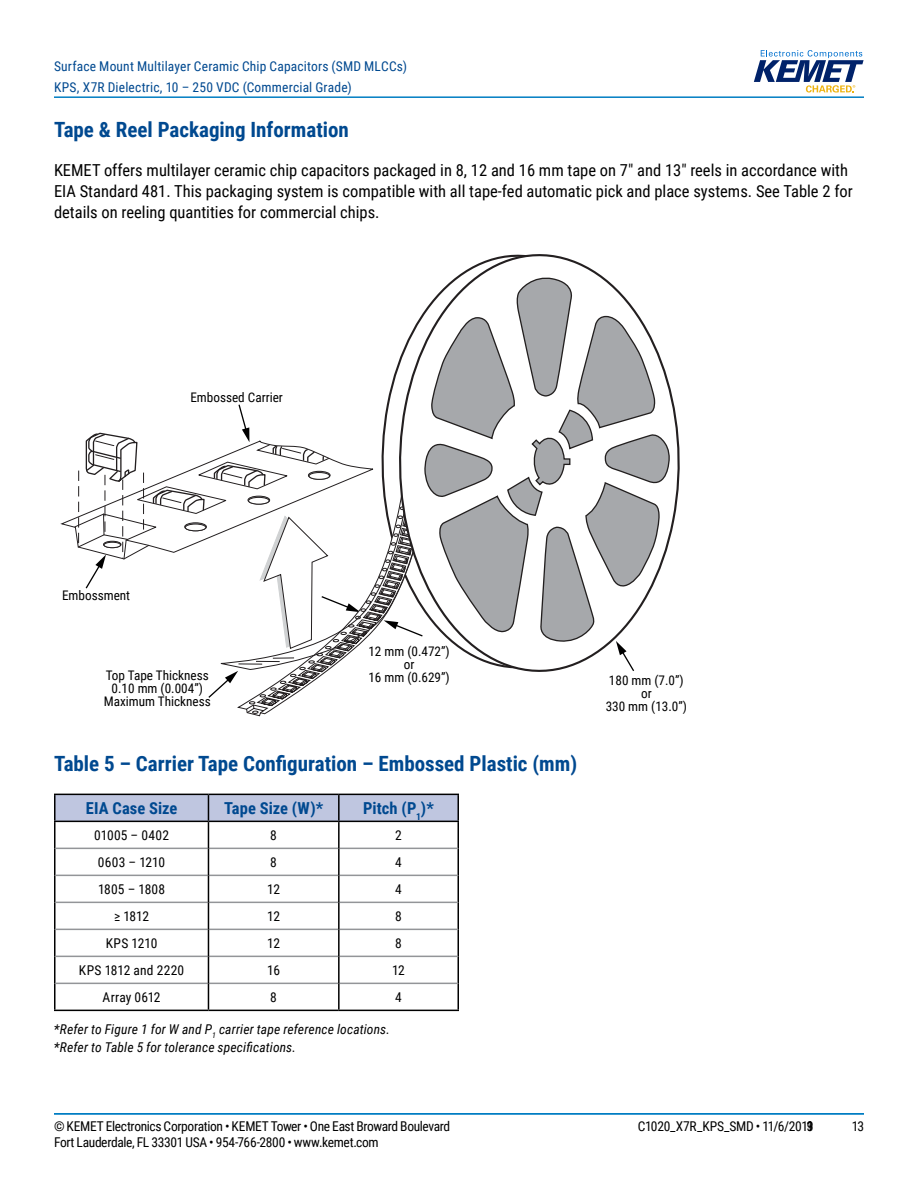
<style>
.page{position:relative;width:918px;height:1188px;background:#fff}
.page>*{position:absolute;margin:0;border:0;box-sizing:border-box;transform-origin:0 0}
.t1{font:700 21px "Roboto Condensed";color:#004990}
.t2{font:16.5px/21px "Roboto Condensed";color:#000}
.t3{font:700 16.5px "Roboto Condensed";color:#004990}
.t4{font:13.5px "Roboto Condensed";letter-spacing:-.025em;color:#000}
.t5{font:13.5px/21px "Roboto Condensed";letter-spacing:.015em;color:#004990}
.t6{font:italic 13.5px/18px "Roboto Condensed";letter-spacing:.01em;color:#000}
.t7{font:13.5px "Roboto Condensed";letter-spacing:.015em;color:#000}
.t8{font:13.5px "Roboto Condensed";letter-spacing:.025em;color:#000}
.t9{font:13.5px "Roboto Condensed";letter-spacing:.01em;color:#000}
.t10{font:13.2px/13.2px "Roboto Condensed";color:#000;text-align:center}
</style>
<div class="page">
<hr style="left:54px;top:1113px;width:810px;height:2px;background:#007dc3">
<hr style="left:54px;top:96px;width:810px;height:2px;background:#007dc3">
<svg style="left:754px;top:50px;width:110px;height:43px"></svg>
<svg style="left:462px;top:254px;width:218px;height:281px"></svg>
<svg style="left:61px;top:273px;width:610px;height:441px"></svg>
<hr style="left:54px;top:794px;width:154px;height:1px;background:#000">
<hr style="left:54px;top:795px;width:2px;height:26px;background:#000">
<hr style="left:54px;top:821px;width:154px;height:1px;background:#000">
<hr style="left:54px;top:822px;width:2px;height:26px;background:#000">
<hr style="left:54px;top:848px;width:2px;height:27px;background:#000">
<hr style="left:54px;top:875px;width:2px;height:27px;background:#000">
<hr style="left:54px;top:902px;width:2px;height:27px;background:#000">
<hr style="left:54px;top:929px;width:2px;height:27px;background:#000">
<hr style="left:54px;top:956px;width:2px;height:27px;background:#000">
<hr style="left:54px;top:983px;width:2px;height:27px;background:#000">
<hr style="left:54px;top:1010px;width:154px;height:1px;background:#000">
<hr style="left:339px;top:1010px;width:120px;height:1px;background:#000">
<svg style="left:55px;top:794px;width:404px;height:216px"></svg>
<hr style="left:338px;top:983px;width:2px;height:27px;background:#000">
<hr style="left:208px;top:1010px;width:131px;height:1px;background:#000">
<p class="t5" style="left:54px;top:55px;width:355px">Surface Mount Multilayer Ceramic Chip Capacitors (SMD MLCCs)<br>KPS, X7R Dielectric, 10 – 250 VDC (Commercial Grade)</p>
<p class="t1" style="left:54px;top:115px;width:296px">Tape &amp; Reel Packaging Information</p>
<p class="t2" style="left:54px;top:159px;width:800px">KEMET offers multilayer ceramic chip capacitors packaged in 8, 12 and 16 mm tape on 7" and 13" reels in accordance with<br>EIA Standard 481. This packaging system is compatible with all tape-fed automatic pick and place systems. See Table 2 for details on reeling quantities for commercial chips.</p>
<p class="t10" style="left:190px;top:391px;width:94px">Embossed Carrier</p>
<p class="t10" style="left:62px;top:588px;width:70px">Embossment</p>
<p class="t10" style="left:104px;top:668px;width:109px">Top Tape Thickness<br>0.10 mm (0.004”)<br>Maximum Thickness</p>
<p class="t10" style="left:368px;top:644px;width:83px">12 mm (0.472”) or<br>16 mm (0.629”)</p>
<p class="t1" style="left:54px;top:749px;width:525px">Table 5 – Carrier Tape Configuration – Embossed Plastic (mm)</p>
<p class="t3" style="left:86px;top:797px;width:93px">EIA Case Size</p>
<p class="t3" style="left:224px;top:797px;width:101px">Tape Size (W)*</p>
<p class="t3" style="left:363px;top:797px;width:72px">Pitch (P<sub>1</sub>)*</p>
<p class="t8" style="left:94px;top:826px;width:77px">01005 – 0402</p>
<p class="t4" style="left:270px;top:826px;width:8px">8</p>
<p class="t4" style="left:395px;top:826px;width:8px">2</p>
<p class="t9" style="left:98px;top:853px;width:69px">0603 – 1210</p>
<p class="t4" style="left:270px;top:853px;width:8px">8</p>
<p class="t4" style="left:395px;top:853px;width:8px">4</p>
<p class="t7" style="left:98px;top:880px;width:69px">1805 – 1808</p>
<p class="t4" style="left:267px;top:880px;width:14px">12</p>
<p class="t4" style="left:395px;top:880px;width:8px">4</p>
<p class="t4" style="left:114px;top:907px;width:37px">≥ 1812</p>
<p class="t4" style="left:267px;top:907px;width:14px">12</p>
<p class="t4" style="left:395px;top:907px;width:8px">8</p>
<p class="t4" style="left:106px;top:934px;width:53px">KPS 1210</p>
<p class="t4" style="left:267px;top:934px;width:14px">12</p>
<p class="t4" style="left:395px;top:934px;width:8px">8</p>
<p class="t7" style="left:79px;top:961px;width:107px">KPS 1812 and 2220</p>
<p class="t4" style="left:267px;top:961px;width:14px">16</p>
<p class="t4" style="left:392px;top:961px;width:14px">12</p>
<p class="t7" style="left:103px;top:988px;width:59px">Array 0612</p>
<p class="t4" style="left:270px;top:988px;width:8px">8</p>
<p class="t4" style="left:395px;top:988px;width:8px">4</p>
<p class="t6" style="left:54px;top:1019px;width:337px">*Refer to Figure 1 for W and P<sub>1</sub> carrier tape reference locations. *Refer to Table 5 for tolerance specifications.</p>
<p class="t10" style="left:606px;top:673px;width:83px">180 mm (7.0”) or<br>330 mm (13.0”)</p>
<p class="t4" style="left:54px;top:1116px;width:398px">© KEMET Electronics Corporation • KEMET Tower • One East Broward Boulevard</p>
<p class="t4" style="left:638px;top:1116px;width:177px">C1020_X7R_KPS_SMD • 11/6/2019</p>
<p class="t4" style="left:54px;top:1133px;width:326px">Fort Lauderdale, FL 33301 USA • 954-766-2800 • www.kemet.com</p>
<p class="t4" style="left:807px;top:1116px;width:8px">13</p>
<p class="t4" style="left:852px;top:1116px;width:14px">13</p>
</div>
